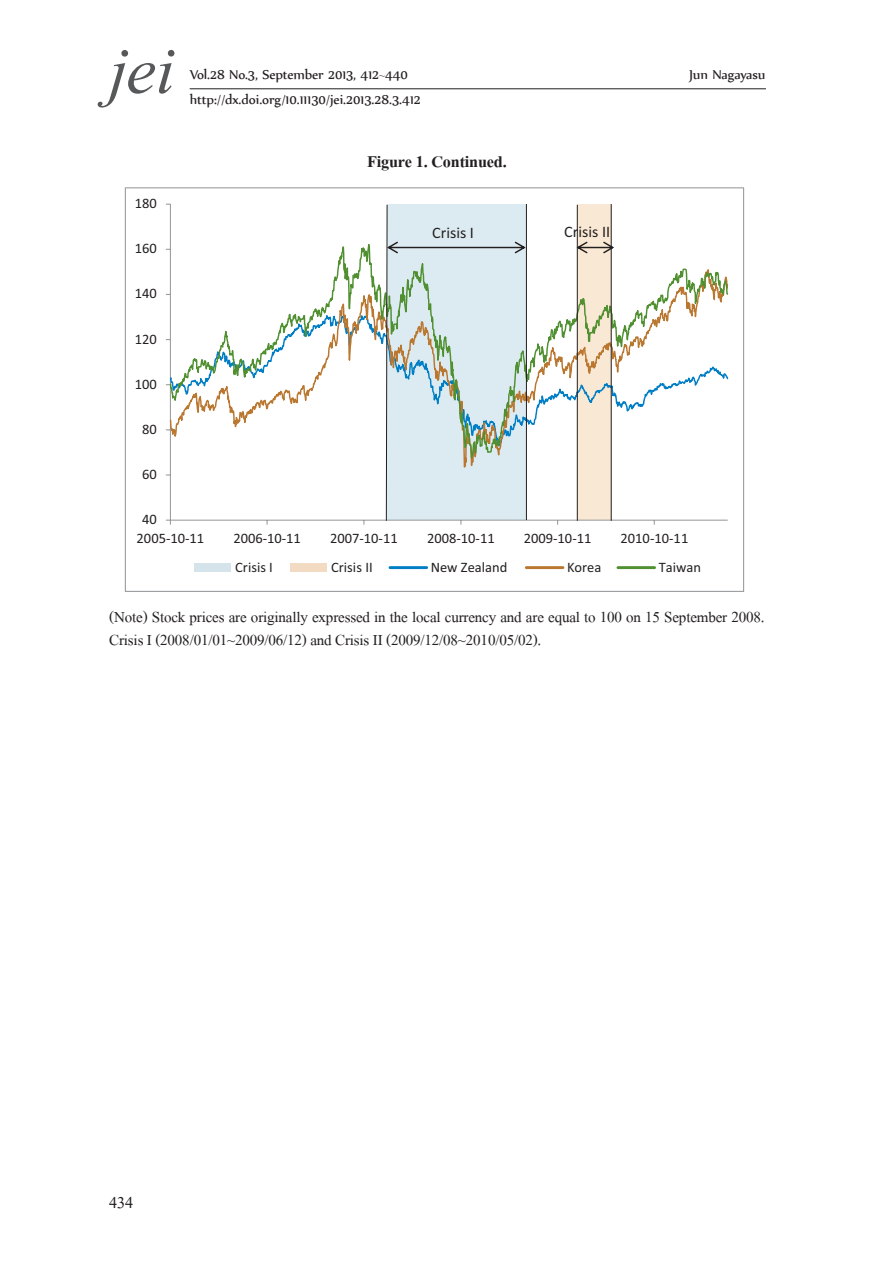
<style>
.page{position:relative;width:874px;height:1270px;background:#fff}
.page>*{position:absolute;margin:0;border:0;box-sizing:border-box;transform-origin:0 0}
.t1{font:84px "Vijaya";color:#57585a}
.t2{font:700 24.5px "Angsana New";letter-spacing:-.005em;color:#231f20}
.t3{font:24.5px "Angsana New";color:#231f20}
.t4{font:22.75px/22.9px "Angsana New";letter-spacing:-.005em;color:#231f20}
.t5{font:16.1px "Calibri";color:#231f20}
.t6{font:15.75px "Nyala";letter-spacing:-.005em;color:#231f20}
.t7{font:14.53px "Calibri";color:#231f20}
</style>
<div class="page">
<hr style="left:189px;top:88px;width:576px;height:1px;background:#231f20">
<hr style="left:170px;top:204px;width:1px;height:316px;background:#989a9d">
<hr style="left:170px;top:520px;width:557px;height:1px;background:#989a9d">
<svg style="left:169px;top:203px;width:560px;height:272px"></svg>
<svg style="left:611px;top:242px;width:3px;height:11px"></svg>
<svg style="left:386px;top:204px;width:225px;height:317px"></svg>
<div style="left:194px;top:564px;width:37px;height:8px;background:#d5e3ea"></div>
<div style="left:290px;top:564px;width:37px;height:8px;background:#f2dbc2"></div>
<hr style="left:390px;top:566px;width:36px;height:3px;background:#007ec5">
<hr style="left:526px;top:566px;width:36px;height:3px;background:#b97730">
<hr style="left:617px;top:566px;width:37px;height:3px;background:#509030">
<h1 class="t1" style="left:109px;top:4px;width:67px">jei</h1>
<p class="t6" style="left:189px;top:65px;width:220px">Vol.28 No.3, September 2013, 412~440</p>
<p class="t6" style="left:689px;top:65px;width:77px">Jun Nagayasu</p>
<p class="t6" style="left:189px;top:90px;width:232px">http://dx.doi.org/10.11130/jei.2013.28.3.412</p>
<p class="t7" style="left:135px;top:194px;width:24px">180</p>
<p class="t7" style="left:135px;top:239px;width:24px">160</p>
<p class="t7" style="left:135px;top:284px;width:24px">140</p>
<p class="t7" style="left:135px;top:330px;width:24px">120</p>
<p class="t7" style="left:135px;top:375px;width:24px">100</p>
<p class="t7" style="left:142px;top:420px;width:16px">80</p>
<p class="t7" style="left:142px;top:465px;width:16px">60</p>
<p class="t7" style="left:142px;top:510px;width:16px">40</p>
<p class="t2" style="left:367px;top:143px;width:141px">Figure 1. Continued.</p>
<p class="t5" style="left:432px;top:222px;width:43px">Crisis I</p>
<p class="t5" style="left:564px;top:221px;width:47px">Crisis II</p>
<p class="t7" style="left:137px;top:529px;width:69px">2005-10-11</p>
<p class="t7" style="left:233px;top:529px;width:69px">2006-10-11</p>
<p class="t7" style="left:330px;top:529px;width:69px">2007-10-11</p>
<p class="t7" style="left:427px;top:529px;width:69px">2008-10-11</p>
<p class="t7" style="left:523px;top:529px;width:69px">2009-10-11</p>
<p class="t7" style="left:620px;top:529px;width:69px">2010-10-11</p>
<p class="t7" style="left:235px;top:558px;width:39px">Crisis I</p>
<p class="t7" style="left:331px;top:558px;width:43px">Crisis II</p>
<p class="t7" style="left:430px;top:558px;width:78px">New Zealand</p>
<p class="t7" style="left:566px;top:558px;width:36px">Korea</p>
<p class="t7" style="left:658px;top:558px;width:44px">Taiwan</p>
<p class="t4" style="left:109px;top:604px;width:656px">(Note) Stock prices are originally expressed in the local currency and are equal to 100 on 15 September 2008.<br>Crisis I (2008/01/01~2009/06/12) and Crisis II (2009/12/08~2010/05/02).</p>
<p class="t3" style="left:109px;top:1185px;width:26px">434</p>
</div>
